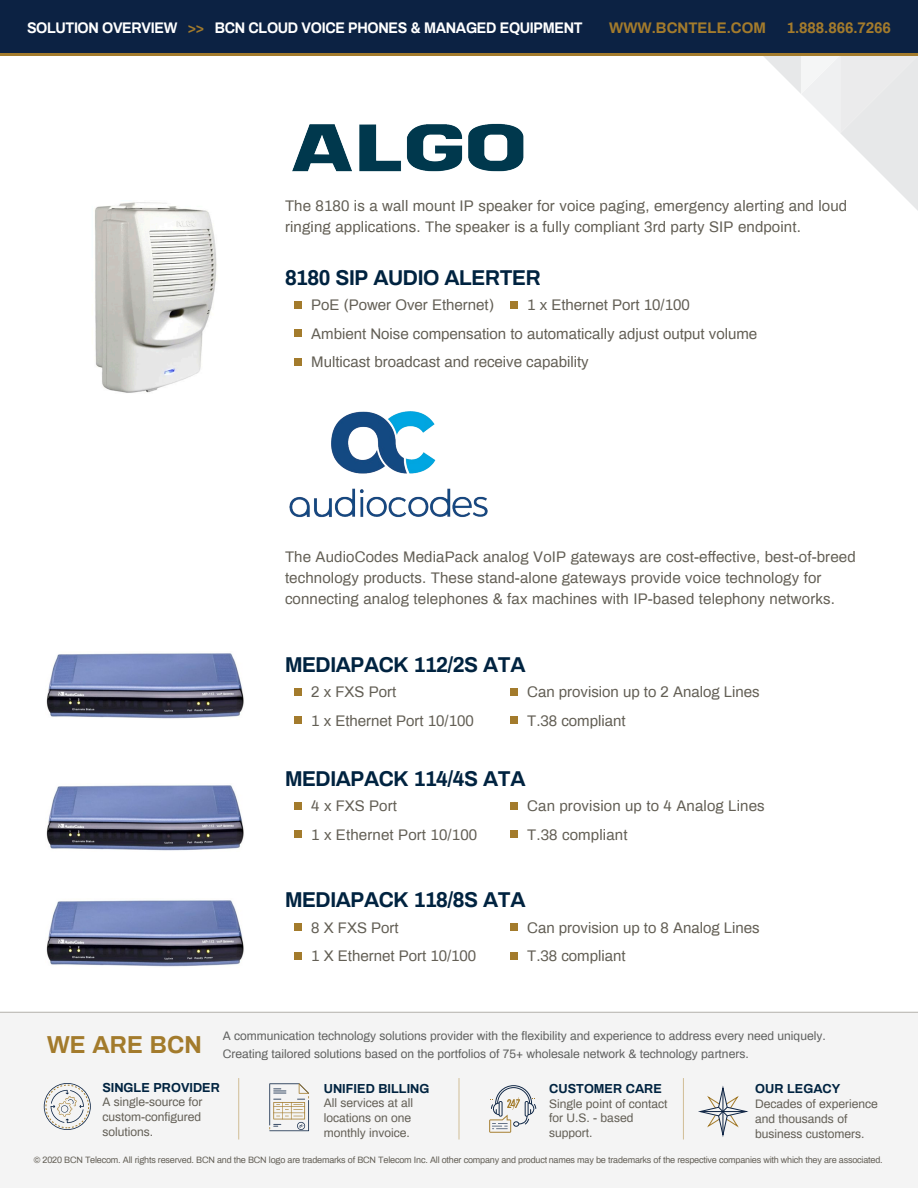
<style>
.page{position:relative;width:918px;height:1188px;background:#fff}
.page>*{position:absolute;margin:0;border:0;box-sizing:border-box;transform-origin:0 0}
.t1{font:700 24px "Archivo";color:#a37b2c}
.t2{font:700 21px "Archivo";letter-spacing:-.02em;color:#002340}
.t3{font:15px/21px "Archivo";letter-spacing:.01em;color:#635f55}
.t4{font:700 15px "Archivo";letter-spacing:-.025em;color:#fff;scale:.96 1}
.t5{font:700 15px "Archivo";color:#a37b2c}
.t6{font:700 12.75px "Archivo";color:#002340}
.t7{font:12px/18px "Archivo";color:#5f605f}
.t8{font:12px/14.9px "Archivo";color:#635f56}
.t9{font:9px "Archivo";letter-spacing:-.02em;color:#635f56}
.s1{color:#a37b2c}
</style>
<div class="page">
<svg style="left:763px;top:56px;width:155px;height:155px"></svg>
<div style="left:0;top:0;width:918px;height:55px;background:#0c2243"></div>
<hr style="left:0;top:54px;width:918px;height:2px;background:#a37b2c">
<img style="left:94px;top:202px;width:123px;height:191px">
<img style="left:46px;top:653px;width:198px;height:66px">
<img style="left:46px;top:785px;width:198px;height:66px">
<img style="left:46px;top:900px;width:198px;height:67px">
<img style="left:293px;top:124px;width:231px;height:48px">
<img style="left:289px;top:411px;width:199px;height:107px">
<div style="left:0;top:1012px;width:918px;height:176px;background:#f4f4f4"></div>
<svg style="left:44px;top:1083px;width:47px;height:47px"></svg>
<svg style="left:269px;top:1083px;width:40px;height:48px"></svg>
<svg style="left:489px;top:1085px;width:47px;height:48px"></svg>
<svg style="left:698px;top:1086px;width:51px;height:51px"></svg>
<hr style="left:238px;top:1078px;width:1px;height:62px;background:#d1be96">
<hr style="left:459px;top:1078px;width:1px;height:62px;background:#d1be96">
<hr style="left:683px;top:1078px;width:1px;height:62px;background:#d1be96">
<hr style="left:0;top:1012px;width:918px;height:1px;background:#b3b1ab">
<p class="t4" style="left:27px;top:17px;width:580px">SOLUTION OVERVIEW <span class="s1">&gt;&gt;</span> BCN CLOUD VOICE PHONES &amp; MANAGED EQUIPMENT</p>
<p class="t5" style="left:609px;top:17px;width:158px">WWW.BCNTELE.COM</p>
<p class="t5" style="left:787px;top:17px;width:106px">1.888.866.7266</p>
<p class="t3" style="left:285px;top:195px;width:564px">The 8180 is a wall mount IP speaker for voice paging, emergency alerting and loud ringing applications. The speaker is a fully compliant 3rd party SIP endpoint.</p>
<h2 class="t2" style="left:285px;top:262px;width:258px">8180 SIP AUDIO ALERTER</h2>
<p class="t3" style="left:285px;top:290px;width:474px;line-height:28.5px"><sup>|</sup>PoE (Power Over Ethernet) <sup>|</sup>1 x Ethernet Port 10/100 <sup>|</sup>Ambient Noise compensation to automatically adjust output volume <sup>|</sup>Multicast broadcast and receive capability</p>
<p class="t3" style="left:285px;top:546px;width:572px">The AudioCodes MediaPack analog VoIP gateways are cost-effective, best-of-breed technology products. These stand-alone gateways provide voice technology for connecting analog telephones &amp; fax machines with IP-based telephony networks.</p>
<h2 class="t2" style="left:285px;top:649px;width:242px">MEDIAPACK 112/2S ATA</h2>
<p class="t3" style="left:285px;top:681px;width:113px"><sup>|</sup>2 x FXS Port</p>
<p class="t3" style="left:501px;top:681px;width:260px"><sup>|</sup>Can provision up to 2 Analog Lines</p>
<p class="t3" style="left:285px;top:709px;width:190px"><sup>|</sup>1 x Ethernet Port 10/100</p>
<p class="t3" style="left:501px;top:709px;width:126px"><sup>|</sup>T.38 compliant</p>
<h2 class="t2" style="left:285px;top:763px;width:242px">MEDIAPACK 114/4S ATA</h2>
<p class="t3" style="left:285px;top:795px;width:113px"><sup>|</sup>4 x FXS Port</p>
<p class="t3" style="left:501px;top:795px;width:265px"><sup>|</sup>Can provision up to 4 Analog Lines</p>
<p class="t3" style="left:285px;top:823px;width:194px"><sup>|</sup>1 x Ethernet Port 10/100</p>
<p class="t3" style="left:501px;top:823px;width:128px"><sup>|</sup>T.38 compliant</p>
<h2 class="t2" style="left:285px;top:885px;width:242px">MEDIAPACK 118/8S ATA</h2>
<p class="t3" style="left:285px;top:916px;width:115px"><sup>|</sup>8 X FXS Port</p>
<p class="t3" style="left:501px;top:916px;width:260px"><sup>|</sup>Can provision up to 8 Analog Lines</p>
<p class="t3" style="left:285px;top:945px;width:193px"><sup>|</sup>1 X Ethernet Port 10/100</p>
<p class="t3" style="left:501px;top:945px;width:126px"><sup>|</sup>T.38 compliant</p>
<h1 class="t1" style="left:47px;top:1027px;width:156px">WE ARE BCN</h1>
<p class="t7" style="left:223px;top:1026px;width:604px">A communication technology solutions provider with the flexibility and experience to address every need uniquely.<br>Creating tailored solutions based on the portfolios of 75+ wholesale network &amp; technology partners.</p>
<p class="t6" style="left:102px;top:1078px;width:119px">SINGLE PROVIDER</p>
<p class="t8" style="left:102px;top:1094px;width:102px;text-align:justify">A single-source for custom-configured solutions.</p>
<p class="t6" style="left:324px;top:1079px;width:107px">UNIFIED BILLING</p>
<p class="t8" style="left:324px;top:1095px;width:91px">All services at all locations on one monthly invoice.</p>
<p class="t6" style="left:549px;top:1079px;width:114px">CUSTOMER CARE</p>
<p class="t8" style="left:549px;top:1095px;width:120px">Single point of contact for U.S. - based support.</p>
<p class="t6" style="left:755px;top:1079px;width:87px">OUR LEGACY</p>
<p class="t8" style="left:755px;top:1096px;width:124px">Decades of experience and thousands of business customers.</p>
<p class="t9" style="left:34px;top:1153px;width:850px">© 2020 BCN Telecom. All rights reserved. BCN and the BCN logo are trademarks of BCN Telecom Inc. All other company and product names may be trademarks of the respective companies with which they are associated.</p>
</div>
